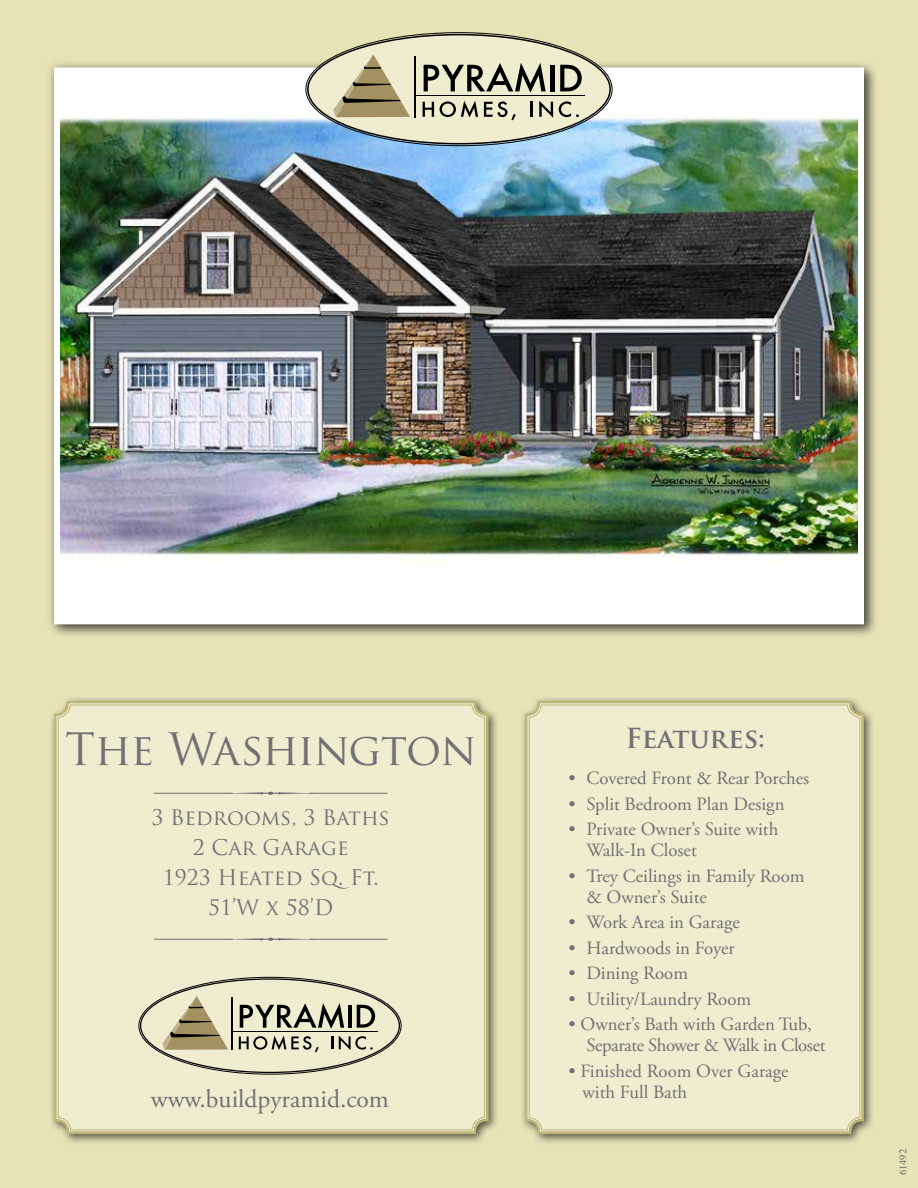
<style>
.page{position:relative;width:918px;height:1188px;background:#e8e2b7}
.page>*{position:absolute;margin:0;border:0;box-sizing:border-box;transform-origin:0 0}
.t1{font:43.5px "Trajan Pro";letter-spacing:-.03em;color:#717073}
.t2{font:700 27px "Trajan Pro";color:#717073}
.t3{font:25.5px "Adobe Garamond Pro";color:#717073}
.t4{font:21px/30px "Trajan Pro";color:#717073;text-align:center}
.t5{font:18.75px/21px "Adobe Garamond Pro";color:#717073}
.t6{font:18.75px/21px "Adobe Garamond Pro";letter-spacing:-.02em;color:#717073}
.t7{font:10.5px "Times";color:#717073}
</style>
<div class="page">
<div style="left:520px;top:696px;width:355px;height:449px;background:#000;opacity:.64"></div>
<div style="left:524px;top:700px;width:341px;height:435px;background:#f0ecd0"></div>
<div style="left:529px;top:705px;width:331px;height:425px;border:1px solid #c0b678;border-radius:12px"></div>
<div style="left:49px;top:696px;width:451px;height:449px;background:#000;opacity:.64"></div>
<div style="left:53px;top:700px;width:437px;height:435px;background:#f0ecd0"></div>
<div style="left:44px;top:58px;width:830px;height:576px;background:#000;opacity:.2"></div>
<div style="left:57px;top:70px;width:804px;height:551px;background:#fff"></div>
<img style="left:61px;top:84px;width:796px;height:478px">
<div style="left:54px;top:68px;width:810px;height:556px;border:6px solid #fff"></div>
<svg style="left:225px;top:792px;width:92px;height:3px"></svg>
<hr style="left:154px;top:793px;width:79px;height:1px;background:#717073">
<hr style="left:309px;top:793px;width:78px;height:1px;background:#717073">
<svg style="left:225px;top:938px;width:92px;height:3px"></svg>
<hr style="left:154px;top:939px;width:79px;height:1px;background:#717073">
<hr style="left:309px;top:939px;width:78px;height:1px;background:#717073">
<div style="left:307px;top:34px;width:304px;height:110px;background:#f0ecd0;border-radius:50%"></div>
<svg style="left:333px;top:54px;width:77px;height:63px"></svg>
<hr style="left:414px;top:56px;width:1px;height:62px;background:#000">
<svg style="left:424px;top:63px;width:122px;height:30px"></svg>
<hr style="left:550px;top:65px;width:4px;height:26px;background:#000">
<svg style="left:560px;top:65px;width:22px;height:26px"></svg>
<svg style="left:423px;top:102px;width:11px;height:15px"></svg>
<svg style="left:440px;top:101px;width:38px;height:16px"></svg>
<svg style="left:484px;top:101px;width:32px;height:19px"></svg>
<svg style="left:531px;top:102px;width:2px;height:15px"></svg>
<svg style="left:539px;top:101px;width:14px;height:17px"></svg>
<svg style="left:559px;top:101px;width:20px;height:16px"></svg>
<hr style="left:415px;top:95px;width:170px;height:1px;background:#000">
<div style="left:140px;top:978px;width:260px;height:95px;background:#f0ecd0;border-radius:50%"></div>
<svg style="left:162px;top:996px;width:66px;height:54px"></svg>
<hr style="left:231px;top:998px;width:2px;height:52px;background:#000">
<svg style="left:240px;top:1003px;width:104px;height:26px"></svg>
<hr style="left:348px;top:1005px;width:4px;height:23px;background:#000">
<svg style="left:357px;top:1005px;width:18px;height:23px"></svg>
<svg style="left:239px;top:1036px;width:80px;height:16px"></svg>
<svg style="left:331px;top:1036px;width:2px;height:13px"></svg>
<svg style="left:339px;top:1036px;width:34px;height:14px"></svg>
<hr style="left:232px;top:1031px;width:146px;height:1px;background:#000">
<h1 class="t1" style="left:65px;top:721px;width:413px">The Washington</h1>
<p class="t4" style="left:152px;top:803px;width:240px">3 Bedrooms, 3 Baths<br>2 Car Garage<br>1923 Heated Sq. Ft.<br>51’W x 58’D</p>
<h3 class="t3" style="left:151px;top:1084px;width:240px">www.buildpyramid.com</h3>
<h2 class="t2" style="left:625px;top:721px;width:141px">Features:</h2>
<p class="t5" style="left:568px;top:769px;width:242px">• Covered Front &amp; Rear Porches</p>
<p class="t5" style="left:568px;top:794px;width:218px">• Split Bedroom Plan Design</p>
<p class="t5" style="left:586px;top:820px;width:193px;text-indent:-18px">• Private Owner’s Suite with<br>Walk-In Closet</p>
<p class="t5" style="left:586px;top:866px;width:220px;text-indent:-18px">• Trey Ceilings in Family Room &amp; Owner’s Suite</p>
<p class="t5" style="left:568px;top:913px;width:173px">• Work Area in Garage</p>
<p class="t5" style="left:568px;top:938px;width:168px">• Hardwoods in Foyer</p>
<p class="t5" style="left:568px;top:964px;width:121px">• Dining Room</p>
<p class="t5" style="left:568px;top:989px;width:184px">• Utility/Laundry Room</p>
<p class="t6" style="left:586px;top:1015px;width:240px;text-indent:-18px">• Owner’s Bath with Garden Tub,<br>Separate Shower &amp; Walk in Closet</p>
<p class="t5" style="left:583px;top:1061px;width:208px;text-indent:-14px">• Finished Room Over Garage with Full Bath</p>
<p class="t7" style="left:893px;top:1175px;width:28px;rotate:-90deg">61492</p>
</div>
